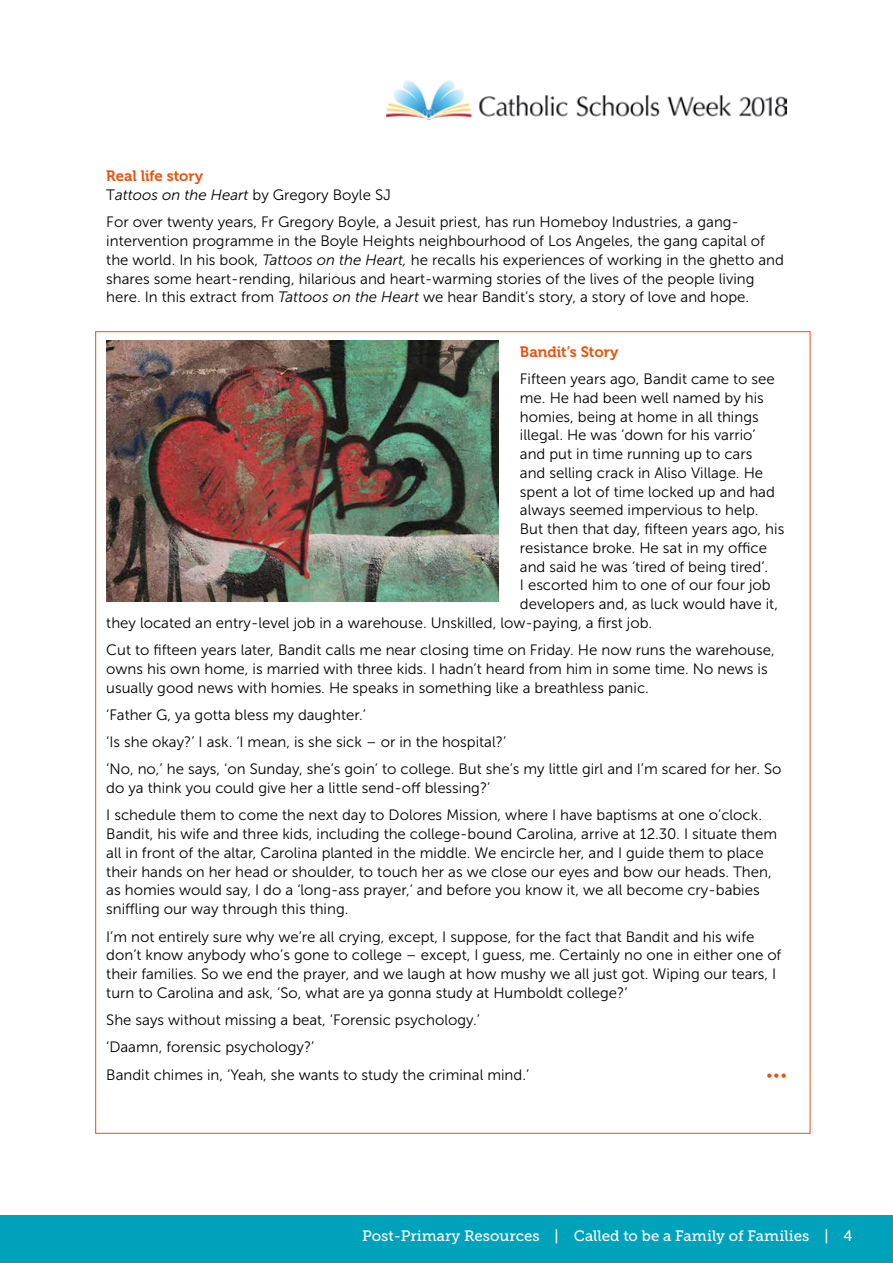
<style>
.page{position:relative;width:893px;height:1263px;background:#fff}
.page>*{position:absolute;margin:0;border:0;box-sizing:border-box;transform-origin:0 0}
.t1{font:15px/18.8px "Museo Sans 300";color:#000}
.t2{font:15px "Museo Slab 500";color:#fff}
.t3{font:15px "Museo 700";color:#e8520b}
.t4{font:15px "Museo Sans 300";color:#e8520b}
.s1{font-style:italic}
</style>
<div class="page">
<div style="left:0;top:1215px;width:893px;height:48px;background:#00a1ba"></div>
<img style="left:387px;top:80px;width:399px;height:39px">
<img style="left:106px;top:340px;width:393px;height:261px">
<p class="t3" style="left:106px;top:168px;width:98px">Real life story</p>
<p class="t1" style="left:106px;top:181px;width:634px;line-height:27.3px">T<span class="s1">attoos on the Heart</span> by Gregory Boyle SJ<br>For over twenty years, Fr Gregory Boyle, a Jesuit priest, has run Homeboy Industries, a gang-</p>
<p class="t1" style="left:106px;top:232px;width:679px">intervention programme in the Boyle Heights neighbourhood of Los Angeles, the gang capital of the world. In his book, <span class="s1">Tattoos on the Heart,</span> he recalls his experiences of working in the ghetto and shares some heart-rending, hilarious and heart-warming stories of the lives of the people living here. In this extract from <span class="s1">Tattoos on the Heart</span> we hear Bandit’s story, a story of love and hope.</p>
<p class="t3" style="left:520px;top:343px;width:100px">Bandit’s Story</p>
<p class="t1" style="left:520px;top:370px;width:256px">Fifteen years ago, Bandit came to see</p>
<p class="t1" style="left:520px;top:388px;width:246px">me. He had been well named by his</p>
<p class="t1" style="left:520px;top:407px;width:240px">homies, being at home in all things</p>
<p class="t1" style="left:520px;top:426px;width:237px">illegal. He was ‘down for his varrio’</p>
<p class="t1" style="left:520px;top:445px;width:234px">and put in time running up to cars</p>
<p class="t1" style="left:520px;top:463px;width:245px">and selling crack in Aliso Village. He</p>
<p class="t1" style="left:520px;top:482px;width:256px">spent a lot of time locked up and had</p>
<p class="t1" style="left:520px;top:501px;width:240px">always seemed impervious to help.</p>
<p class="t1" style="left:520px;top:520px;width:266px">But then that day, fifteen years ago, his</p>
<p class="t1" style="left:520px;top:538px;width:249px">resistance broke. He sat in my office</p>
<p class="t1" style="left:520px;top:557px;width:250px">and said he was ‘tired of being tired’.</p>
<p class="t1" style="left:520px;top:576px;width:252px">I escorted him to one of our four job</p>
<p class="t1" style="left:520px;top:595px;width:260px">developers and, as luck would have it,</p>
<p class="t1" style="left:106px;top:613px;width:547px">they located an entry-level job in a warehouse. Unskilled, low-paying, a first job.</p>
<p class="t1" style="left:106px;top:641px;width:670px">Cut to fifteen years later, Bandit calls me near closing time on Friday. He now runs the warehouse, owns his own home, is married with three kids. I hadn’t heard from him in some time. No news is usually good news with homies. He speaks in something like a breathless panic.</p>
<p class="t1" style="left:106px;top:701px;width:677px;line-height:27.3px">‘Father G, ya gotta bless my daughter.’<br>‘Is she okay?’ I ask. ‘I mean, is she sick – or in the hospital?’<br>‘No, no,’ he says, ‘on Sunday, she’s goin’ to college. But she’s my little girl and I’m scared for her. So</p>
<p class="t1" style="left:106px;top:774px;width:657px;line-height:27.3px">do ya think you could give her a little send-off blessing?’<br>I schedule them to come the next day to Dolores Mission, where I have baptisms at one o’clock.</p>
<p class="t1" style="left:106px;top:825px;width:672px">Bandit, his wife and three kids, including the college-bound Carolina, arrive at 12.30. I situate them all in front of the altar, Carolina planted in the middle. We encircle her, and I guide them to place their hands on her head or shoulder, to touch her as we close our eyes and bow our heads. Then, as homies would say, I do a ‘long-ass prayer,’ and before you know it, we all become cry-babies sniffling our way through this thing.</p>
<p class="t1" style="left:106px;top:927px;width:677px">I’m not entirely sure why we’re all crying, except, I suppose, for the fact that Bandit and his wife don’t know anybody who’s gone to college – except, I guess, me. Certainly no one in either one of their families. So we end the prayer, and we laugh at how mushy we all just got. Wiping our tears, I turn to Carolina and ask, ‘So, what are ya gonna study at Humboldt college?’</p>
<p class="t1" style="left:106px;top:1006px;width:424px;line-height:27.3px">She says without missing a beat, ‘Forensic psychology.’ ‘Daamn, forensic psychology?’<br>Bandit chimes in, ‘Yeah, she wants to study the criminal mind.’</p>
<p class="t4" style="left:766px;top:1066px;width:22px">•••</p>
<p class="t2" style="left:362px;top:1227px;width:492px">Post-Primary Resources | Called to be a Family of Families | 4</p>
</div>
